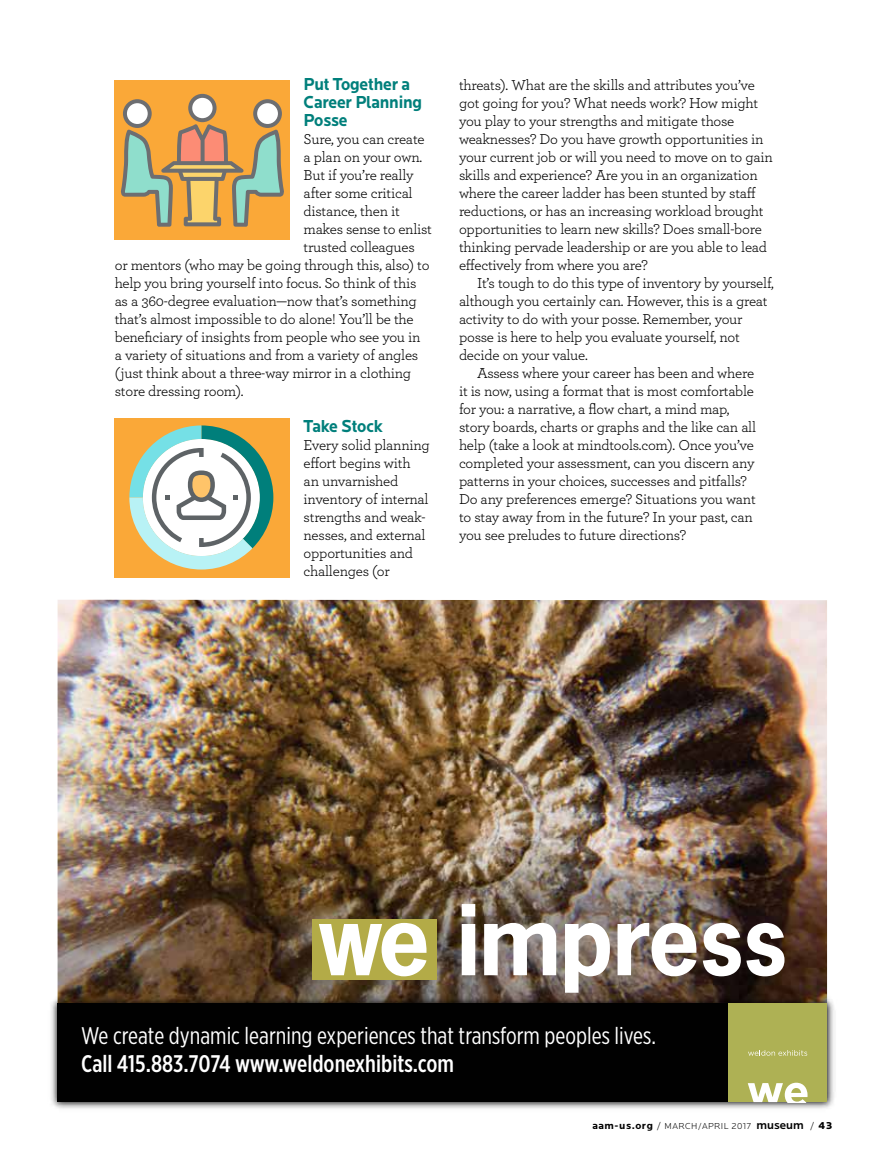
<style>
.page{position:relative;width:891px;height:1175px;background:#fff}
.page>*{position:absolute;margin:0;border:0;box-sizing:border-box;transform-origin:0 0}
.t1{font:700 91.5px "News Gothic Std";letter-spacing:-.01em;color:#fff}
.t2{font:24px/27.9px "Gotham X Narrow";color:#fff}
.t3{font:700 18px/18px "Locator";letter-spacing:-.015em;color:#007f7b;scale:.9 1}
.t4{font:15px/18px "Archer";letter-spacing:-.015em;color:#000}
.t5{font:300 9px "Locator";letter-spacing:.05em;color:#000}
.s1{font-weight:500}
.s2{font-weight:700;font-size:10.5px}
.s3{font-size:10.5px}
.s4{font-weight:500;font-size:12px}
.s5{font-weight:900;font-size:10.5px}
</style>
<div class="page">
<div style="left:115px;top:80px;width:175px;height:160px;background:#faa838"></div>
<svg style="left:121px;top:94px;width:163px;height:133px"></svg>
<div style="left:115px;top:417px;width:175px;height:160px;background:#faa838"></div>
<svg style="left:129px;top:425px;width:144px;height:144px"></svg>
<img style="left:58px;top:599px;width:769px;height:394px">
<img style="left:51px;top:993px;width:783px;height:116px">
<div style="left:58px;top:1003px;width:769px;height:99px;background:#010101"></div>
<div style="left:729px;top:1003px;width:98px;height:99px;background:#aeb154"></div>
<svg style="left:748px;top:1082px;width:60px;height:20px"></svg>
<svg style="left:748px;top:1050px;width:59px;height:5px"></svg>
<div style="left:312px;top:919px;width:125px;height:61px;background:#b3ab47"></div>
<h3 class="t3" style="left:304px;top:75px;width:133px">Put Together a<br>Career Planning<br>Posse</h3>
<p class="t4" style="left:304px;top:129px;width:130px">Sure, you can create a plan on your own.<br>But if you’re really after some critical distance, then it makes sense to enlist trusted colleagues</p>
<p class="t4" style="left:115px;top:255px;width:316px">or mentors (who may be going through this, also) to help you bring yourself into focus. So think of this as a 360-degree evaluation—now that’s something that’s almost impossible to do alone! You’ll be the beneficiary of insights from people who see you in a variety of situations and from a variety of angles (just think about a three-way mirror in a clothing store dressing room).</p>
<h3 class="t3" style="left:304px;top:417px;width:90px">Take Stock</h3>
<p class="t4" style="left:304px;top:435px;width:128px">Every solid planning effort begins with an unvarnished inventory of internal strengths and weak&shy;nesses, and external opportunities and challenges (or</p>
<p class="t4" style="left:459px;top:75px;width:297px">threats). What are the skills and attributes you’ve</p>
<p class="t4" style="left:459px;top:93px;width:301px">got going for you? What needs work? How might</p>
<p class="t4" style="left:459px;top:111px;width:277px">you play to your strengths and mitigate those</p>
<p class="t4" style="left:459px;top:129px;width:306px">weaknesses? Do you have growth opportunities in</p>
<p class="t4" style="left:459px;top:147px;width:315px">your current job or will you need to move on to gain</p>
<p class="t4" style="left:459px;top:165px;width:300px">skills and experience? Are you in an organization</p>
<p class="t4" style="left:459px;top:183px;width:299px">where the career ladder has been stunted by staff</p>
<p class="t4" style="left:459px;top:201px;width:306px">reductions, or has an increasing workload brought</p>
<p class="t4" style="left:459px;top:219px;width:304px">opportunities to learn new skills? Does small-bore</p>
<p class="t4" style="left:459px;top:237px;width:309px">thinking pervade leadership or are you able to lead</p>
<p class="t4" style="left:459px;top:255px;width:190px">effectively from where you are?</p>
<p class="t4" style="left:477px;top:273px;width:298px">It’s tough to do this type of inventory by yourself,</p>
<p class="t4" style="left:459px;top:291px;width:310px">although you certainly can. However, this is a great</p>
<p class="t4" style="left:459px;top:309px;width:285px">activity to do with your posse. Remember, your</p>
<p class="t4" style="left:459px;top:327px;width:283px">posse is here to help you evaluate yourself, not</p>
<p class="t4" style="left:459px;top:345px;width:130px">decide on your value.</p>
<p class="t4" style="left:477px;top:363px;width:279px">Assess where your career has been and where</p>
<p class="t4" style="left:459px;top:381px;width:297px">it is now, using a format that is most comfortable</p>
<p class="t4" style="left:459px;top:399px;width:272px">for you: a narrative, a flow chart, a mind map,</p>
<p class="t4" style="left:459px;top:417px;width:299px">story boards, charts or graphs and the like can all</p>
<p class="t4" style="left:459px;top:435px;width:296px">help (take a look at mindtools.com). Once you’ve</p>
<p class="t4" style="left:459px;top:453px;width:297px">completed your assessment, can you discern any</p>
<p class="t4" style="left:459px;top:471px;width:290px">patterns in your choices, successes and pitfalls?</p>
<p class="t4" style="left:459px;top:489px;width:298px">Do any preferences emerge? Situations you want</p>
<p class="t4" style="left:459px;top:507px;width:295px">to stay away from in the future? In your past, can</p>
<p class="t4" style="left:459px;top:525px;width:229px">you see preludes to future directions?</p>
<p class="t1" style="left:319px;top:880px;width:470px">we impress</p>
<p class="t2" style="left:81px;top:1021px;width:576px">We create dynamic learning experiences that transform peoples lives.<br><span class="s1">Call 415.883.7074 www.weldonexhibits.com</span></p>
<h1 class="t5" style="left:593px;top:1121px;width:241px"><span class="s2">aam-us.org</span> <span class="s3">/</span> MARCH/APRIL 2017 <span class="s4">museum</span> <span class="s3">/</span> <span class="s5">43</span></h1>
</div>
